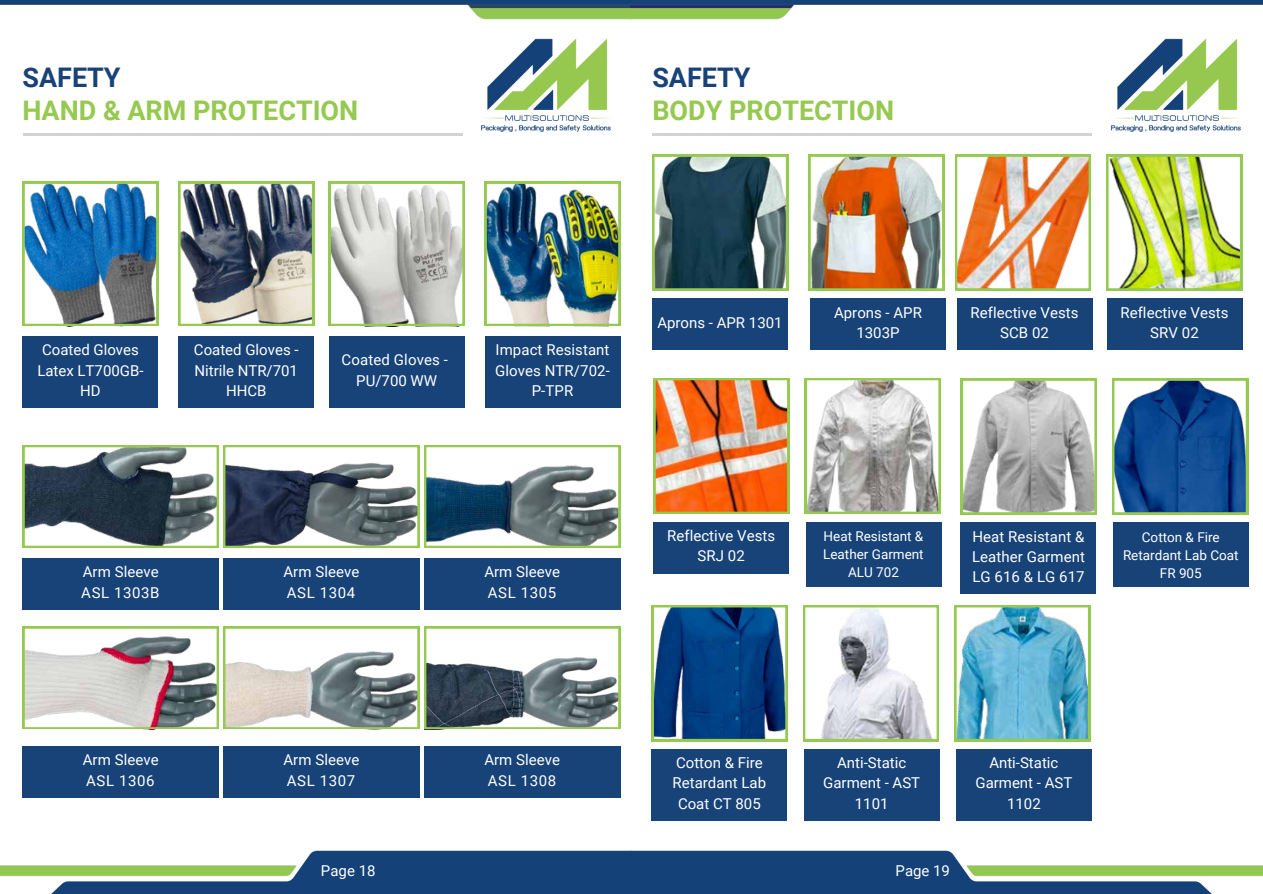
<style>
.page{position:relative;width:1263px;height:894px;background:#fff}
.page>*{position:absolute;margin:0;border:0;box-sizing:border-box;transform-origin:0 0}
.t1{font:700 27px/32.7px "Roboto";color:#96c950}
.t2{font:15px/20.2px "Roboto";letter-spacing:.005em;color:#fff;text-align:center}
.t3{font:15px "Roboto";letter-spacing:.04em;color:#fff}
.t4{font:13.5px/18px "Roboto";color:#fff;text-align:center}
.s1{color:#194378}
</style>
<div class="page">
<img style="left:0;top:0;width:1263px;height:20px">
<img style="left:0;top:850px;width:1263px;height:43px">
<hr style="left:23px;top:133px;width:440px;height:2px;background:#d1d3d4">
<hr style="left:652px;top:133px;width:440px;height:2px;background:#d1d3d4">
<img style="left:481px;top:38px;width:130px;height:94px">
<img style="left:1111px;top:38px;width:130px;height:94px">
<svg style="left:23px;top:182px;width:135px;height:144px"></svg>
<svg style="left:178px;top:182px;width:136px;height:144px;background:#868c8c"></svg>
<div style="left:23px;top:336px;width:135px;height:72px;background:#174379"></div>
<div style="left:179px;top:336px;width:135px;height:72px;background:#174379"></div>
<svg style="left:329px;top:182px;width:136px;height:144px"></svg>
<img style="left:485px;top:182px;width:135px;height:144px">
<div style="left:329px;top:336px;width:135px;height:72px;background:#174379"></div>
<div style="left:485px;top:336px;width:135px;height:72px;background:#174379"></div>
<svg style="left:652px;top:154px;width:136px;height:136px;background:#496769"></svg>
<img style="left:808px;top:154px;width:136px;height:136px">
<div style="left:652px;top:298px;width:136px;height:52px;background:#174379"></div>
<div style="left:810px;top:298px;width:136px;height:52px;background:#174379"></div>
<svg style="left:955px;top:154px;width:136px;height:136px"></svg>
<img style="left:1106px;top:154px;width:136px;height:136px">
<div style="left:957px;top:298px;width:135px;height:52px;background:#174379"></div>
<div style="left:1107px;top:298px;width:135px;height:52px;background:#174379"></div>
<img style="left:653px;top:378px;width:136px;height:135px">
<svg style="left:805px;top:378px;width:136px;height:135px"></svg>
<div style="left:653px;top:521px;width:136px;height:52px;background:#174379"></div>
<div style="left:806px;top:521px;width:135px;height:65px;background:#174379"></div>
<svg style="left:961px;top:378px;width:136px;height:136px"></svg>
<svg style="left:1112px;top:378px;width:136px;height:136px;background:#306194"></svg>
<div style="left:961px;top:522px;width:135px;height:72px;background:#174379"></div>
<div style="left:1113px;top:522px;width:135px;height:65px;background:#174379"></div>
<div style="left:23px;top:558px;width:196px;height:51px;background:#174379"></div>
<div style="left:223px;top:558px;width:197px;height:51px;background:#174379"></div>
<svg style="left:23px;top:445px;width:597px;height:102px"></svg>
<div style="left:424px;top:558px;width:196px;height:51px;background:#174379"></div>
<div style="left:23px;top:746px;width:196px;height:51px;background:#174379"></div>
<div style="left:223px;top:746px;width:197px;height:51px;background:#174379"></div>
<svg style="left:23px;top:626px;width:597px;height:102px"></svg>
<div style="left:424px;top:746px;width:196px;height:51px;background:#174379"></div>
<svg style="left:652px;top:605px;width:135px;height:135px;background:#1c5285"></svg>
<svg style="left:803px;top:605px;width:136px;height:135px"></svg>
<svg style="left:954px;top:605px;width:136px;height:135px;background:#71b8cc"></svg>
<div style="left:652px;top:748px;width:135px;height:72px;background:#174379"></div>
<div style="left:804px;top:748px;width:135px;height:72px;background:#174379"></div>
<div style="left:956px;top:748px;width:135px;height:72px;background:#174379"></div>
<p class="t1" style="left:23px;top:61px;width:337px"><span class="s1">SAFETY<br></span>HAND &amp; ARM PROTECTION</p>
<p class="t1" style="left:652px;top:61px;width:243px"><span class="s1">SAFETY<br></span>BODY PROTECTION</p>
<p class="t2" style="left:37px;top:340px;width:108px">Coated Gloves<br>Latex LT700GB-<br>HD</p>
<p class="t2" style="left:194px;top:340px;width:106px">Coated Gloves -<br>Nitrile NTR/701<br>HHCB</p>
<p class="t2" style="left:342px;top:350px;width:108px">Coated Gloves -</p>
<p class="t2" style="left:356px;top:370px;width:82px">PU/700 WW</p>
<p class="t2" style="left:495px;top:340px;width:116px">Impact Resistant<br>Gloves NTR/702-<br>P-TPR</p>
<p class="t2" style="left:657px;top:312px;width:127px">Aprons - APR 1301</p>
<p class="t2" style="left:834px;top:302px;width:89px">Aprons - APR<br>1303P</p>
<p class="t2" style="left:970px;top:302px;width:110px">Reflective Vests</p>
<p class="t2" style="left:1000px;top:322px;width:50px">SCB 02</p>
<p class="t2" style="left:1120px;top:302px;width:110px">Reflective Vests</p>
<p class="t2" style="left:1150px;top:322px;width:50px">SRV 02</p>
<p class="t2" style="left:83px;top:562px;width:77px">Arm Sleeve</p>
<p class="t3" style="left:81px;top:583px;width:80px">ASL 1303B</p>
<p class="t2" style="left:283px;top:562px;width:77px">Arm Sleeve</p>
<p class="t2" style="left:287px;top:582px;width:70px">ASL 1304</p>
<p class="t2" style="left:484px;top:562px;width:77px">Arm Sleeve</p>
<p class="t2" style="left:488px;top:582px;width:70px">ASL 1305</p>
<p class="t2" style="left:667px;top:525px;width:110px">Reflective Vests</p>
<p class="t2" style="left:697px;top:545px;width:49px">SRJ 02</p>
<p class="t4" style="left:823px;top:527px;width:102px">Heat Resistant &amp;<br>Leather Garment<br>ALU 702</p>
<p class="t2" style="left:972px;top:526px;width:114px;text-align:justify">Heat Resistant &amp; Leather Garment LG 616 &amp; LG 617</p>
<p class="t4" style="left:1123px;top:527px;width:117px">Cotton &amp; Fire<br>Retardant Lab Coat<br>FR 905</p>
<p class="t2" style="left:83px;top:750px;width:77px">Arm Sleeve</p>
<p class="t2" style="left:86px;top:770px;width:70px">ASL 1306</p>
<p class="t2" style="left:283px;top:750px;width:77px">Arm Sleeve</p>
<p class="t2" style="left:287px;top:770px;width:70px">ASL 1307</p>
<p class="t2" style="left:484px;top:750px;width:77px">Arm Sleeve</p>
<p class="t2" style="left:488px;top:770px;width:70px">ASL 1308</p>
<p class="t2" style="left:673px;top:752px;width:95px">Cotton &amp; Fire<br>Retardant Lab<br>Coat CT 805</p>
<p class="t2" style="left:823px;top:752px;width:98px">Anti-Static<br>Garment - AST<br>1101</p>
<p class="t2" style="left:975px;top:752px;width:98px">Anti-Static<br>Garment - AST<br>1102</p>
<p class="t2" style="left:321px;top:860px;width:56px">Page 18</p>
<p class="t2" style="left:895px;top:860px;width:56px">Page 19</p>
</div>
